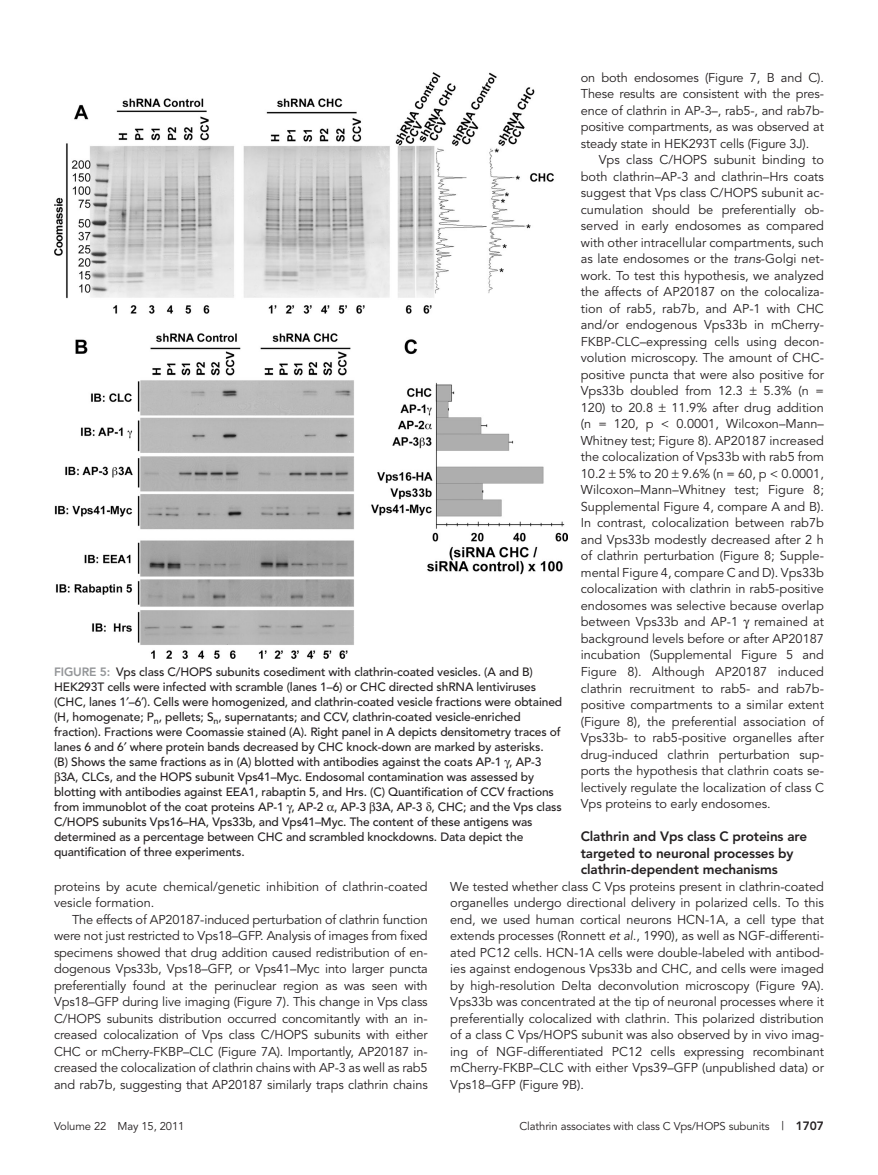
<style>
.page{position:relative;width:878px;height:1175px;background:#fff}
.page>*{position:absolute;margin:0;border:0;box-sizing:border-box;transform-origin:0 0}
.B_heads{font:800 13.5px/16.5px "Avenir";letter-spacing:-.01em;color:#231f20}
.Body_Text_next_aveni{font:12.75px/16.5px "Avenir";color:#231f20;text-align:justify}
.Body_Text_avenir{font:12.75px/16.5px "Avenir";letter-spacing:-.005em;color:#231f20;text-align:justify}
.Figure_caption{font:500 12px "Avenir";letter-spacing:-.01em;color:#231f20}
.t1{font:11.25px "Avenir";letter-spacing:-.01em;color:#231f20}
.s1{font-style:italic}
.s2{font-weight:800;color:#939598}
.s3{font-size:12px}
.s4{font-weight:800;font-size:12px}
</style>
<div class="page">
<img style="left:54px;top:72px;width:513px;height:587px">
<p class="Body_Text_next_aveni" style="left:580px;top:69px;width:245px">on both endosomes (Figure 7, B and C).<br>These results are consistent with the pres&shy;ence of clathrin in AP-3–, rab5-, and rab7b&shy;positive compartments, as was observed at steady state in HEK293T cells (Figure 3J).</p>
<p class="Body_Text_next_aveni" style="left:580px;top:152px;width:245px;text-indent:18px">Vps class C/HOPS subunit binding to both clathrin–AP-3 and clathrin–Hrs coats suggest that Vps class C/HOPS subunit ac&shy;cumulation should be preferentially ob&shy;served in early endosomes as compared with other intracellular compartments, such as late endosomes or the <span class="s1">trans</span>-Golgi net&shy;work. To test this hypothesis, we analyzed the affects of AP20187 on the colocaliza&shy;tion of rab5, rab7b, and AP-1 with CHC and/or endogenous Vps33b in mCherry-FKBP-CLC–expressing cells using decon&shy;volution microscopy. The amount of CHC&shy;positive puncta that were also positive for Vps33b doubled from 12.3</p>
<p class="Body_Text_next_aveni" style="left:763px;top:383px;width:62px">5.3% (n =</p>
<p class="Body_Text_next_aveni" style="left:580px;top:399px;width:245px;text-indent:91px">11.9% after drug addition (n = 120, p &lt; 0.0001, Wilcoxon–Mann– Whitney test; Figure 8). AP20187 increased the colocalization of Vps33b with rab5 from 10.2 5% to 20 9.6% (n = 60, p &lt; 0.0001, Wilcoxon–Mann–Whitney test; Figure 8; Supplemental Figure 4, compare A and B).<br>In contrast, colocalization between rab7b and Vps33b modestly decreased after 2 h of clathrin perturbation (Figure 8; Supple&shy;mental Figure 4, compare C and D). Vps33b colocalization with clathrin in rab5-positive endosomes was selective because overlap between Vps33b and AP-1 remained at background levels before or after AP20187 incubation (Supplemental Figure 5 and Figure 8). Although AP20187 induced clathrin recruitment to rab5- and rab7b&shy;positive compartments to a similar extent (Figure 8), the preferential association of Vps33b- to rab5-positive organelles after drug-induced clathrin perturbation sup&shy;ports the hypothesis that clathrin coats se&shy;lectively regulate the localization of class C Vps proteins to early endosomes.</p>
<p class="B_heads" style="left:580px;top:828px;width:228px">Clathrin and Vps class C proteins are targeted to neuronal processes by clathrin-dependent mechanisms</p>
<p class="Body_Text_avenir" style="left:450px;top:878px;width:375px">We tested whether class C Vps proteins present in clathrin-coated organelles undergo directional delivery in polarized cells. To this end, we used human cortical neurons HCN-1A, a cell type that extends processes (Ronnett <span class="s1">et al.</span>, 1990), as well as NGF-differenti&shy;ated PC12 cells. HCN-1A cells were double-labeled with antibod&shy;ies against endogenous Vps33b and CHC, and cells were imaged by high-resolution Delta deconvolution microscopy (Figure 9A).<br>Vps33b was concentrated at the tip of neuronal processes where it preferentially colocalized with clathrin. This polarized distribution of a class C Vps/HOPS subunit was also observed by in vivo imag&shy;ing of NGF-differentiated PC12 cells expressing recombinant mCherry-FKBP–CLC with either Vps39–GFP (unpublished data) or Vps18–GFP (Figure 9B).</p>
<p class="Body_Text_next_aveni" style="left:580px;top:399px;width:74px">120) to 20.8</p>
<p class="Figure_caption" style="left:54px;top:665px;width:480px"><span class="s2">FIGURE 5:</span> Vps class C/HOPS subunits cosediment with clathrin-coated vesicles. (A and B)</p>
<p class="Figure_caption" style="left:54px;top:680px;width:483px">HEK293T cells were infected with scramble (lanes 1–6) or CHC directed shRNA lentiviruses</p>
<p class="Figure_caption" style="left:54px;top:695px;width:509px">(CHC, lanes 1 –6 ). Cells were homogenized, and clathrin-coated vesicle fractions were obtained</p>
<p class="Figure_caption" style="left:54px;top:710px;width:468px">(H, homogenate; P<sub>n</sub>, pellets; S<sub>n</sub>, supernatants; and CCV, clathrin-coated vesicle-enriched</p>
<p class="Figure_caption" style="left:54px;top:725px;width:508px">fraction). Fractions were Coomassie stained (A). Right panel in A depicts densitometry traces of</p>
<p class="Figure_caption" style="left:54px;top:740px;width:491px">lanes 6 and 6 where protein bands decreased by CHC knock-down are marked by asterisks.</p>
<p class="Figure_caption" style="left:54px;top:755px;width:489px">(B) Shows the same fractions as in (A) blotted with antibodies against the coats AP-1 , AP-3</p>
<p class="Figure_caption" style="left:60px;top:770px;width:475px">3A, CLCs, and the HOPS subunit Vps41–Myc. Endosomal contamination was assessed by</p>
<p class="Figure_caption" style="left:54px;top:785px;width:501px">blotting with antibodies against EEA1, rabaptin 5, and Hrs. (C) Quantification of CCV fractions</p>
<p class="Figure_caption" style="left:54px;top:800px;width:509px">from immunoblot of the coat proteins AP-1 , AP-2 , AP-3 3A, AP-3 , CHC; and the Vps class</p>
<p class="Figure_caption" style="left:54px;top:815px;width:480px">C/HOPS subunits Vps16–HA, Vps33b, and Vps41–Myc. The content of these antigens was</p>
<p class="Figure_caption" style="left:54px;top:830px;width:471px">determined as a percentage between CHC and scrambled knockdowns. Data depict the</p>
<p class="Figure_caption" style="left:54px;top:845px;width:192px">quantification of three experiments.</p>
<p class="Body_Text_next_aveni" style="left:54px;top:878px;width:375px">proteins by acute chemical/genetic inhibition of clathrin-coated vesicle formation.</p>
<p class="Body_Text_next_aveni" style="left:54px;top:911px;width:375px;text-indent:18px">The effects of AP20187-induced perturbation of clathrin function were not just restricted to Vps18–GFP. Analysis of images from fixed specimens showed that drug addition caused redistribution of en&shy;dogenous Vps33b, Vps18–GFP, or Vps41–Myc into larger puncta preferentially found at the perinuclear region as was seen with Vps18–GFP during live imaging (Figure 7). This change in Vps class C/HOPS subunits distribution occurred concomitantly with an in&shy;creased colocalization of Vps class C/HOPS subunits with either CHC or mCherry-FKBP–CLC (Figure 7A). Importantly, AP20187 in&shy;creased the colocalization of clathrin chains with AP-3 as well as rab5 and rab7b, suggesting that AP20187 similarly traps clathrin chains</p>
<p class="t1" style="left:54px;top:1119px;width:132px">Volume 22 May 15, 2011</p>
<p class="t1" style="left:519px;top:1119px;width:306px">Clathrin associates with class C Vps/HOPS subunits <span class="s3">|</span> <span class="s4">1707</span></p>
</div>
